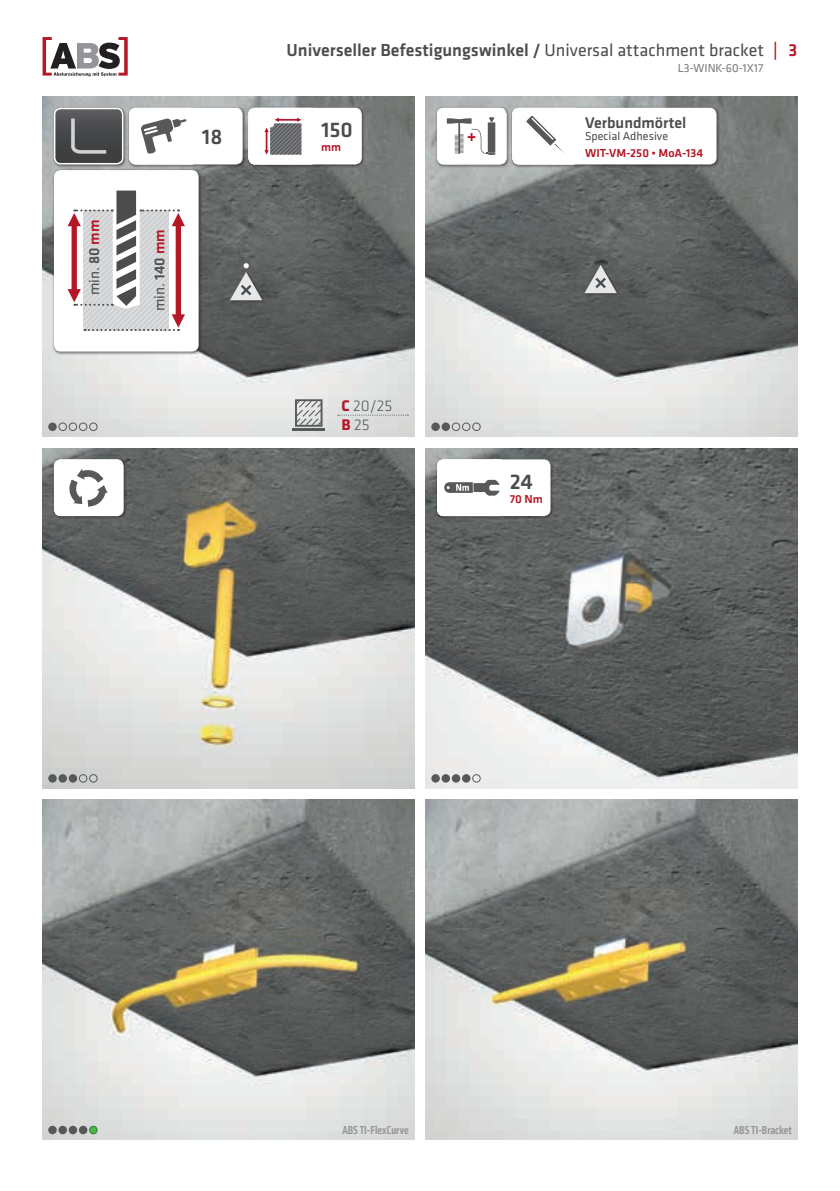
<style>
.page{position:relative;width:840px;height:1191px;background:#fff}
.page>*{position:absolute;margin:0;border:0;box-sizing:border-box;transform-origin:0 0}
.t1{font:500 22px "Klavika Basic";color:#4b4c4d}
.t2{font:500 18px "Klavika Basic";color:#4b4c4d}
.t3{font:500 16px "Klavika Basic";color:#4b4c4d}
.t4{font:300 16px/19.2px "Klavika Basic";color:#57585a}
.t5{font:15px "Klavika Basic";color:#4b4c4d}
.t6{font:500 12px/16.8px "Klavika Basic";color:#b41725}
.t7{font:500 12px "Klavika Condensed";color:#939598}
.t8{font:12px "Klavika Basic";color:#76787b}
.s1{font-weight:500}
.s2{font-weight:500;color:#b41725}
.s3{font-weight:400}
.s4{color:#b41725}
.s5{font-weight:700;color:#b41725}
.s6{font-weight:400;color:#4b4c4d}
.s7{font-family:"Klavika Condensed";font-weight:400}
</style>
<div class="page">
<svg style="left:43px;top:37px;width:85px;height:39px"></svg>
<img style="left:43px;top:448px;width:371px;height:340px">
<img style="left:425px;top:448px;width:372px;height:340px">
<img style="left:43px;top:799px;width:371px;height:341px">
<img style="left:425px;top:799px;width:372px;height:341px">
<img style="left:43px;top:96px;width:371px;height:341px">
<img style="left:425px;top:96px;width:372px;height:341px">
<div style="left:435px;top:458px;width:119px;height:61px;background:#231f20;opacity:.6"></div>
<div style="left:437px;top:459px;width:113px;height:57px;background:#fff;border-radius:7px"></div>
<svg style="left:437px;top:459px;width:69px;height:57px"></svg>
<div style="left:48px;top:774px;width:9px;height:8px;background:#57585a;border-radius:50%"></div>
<div style="left:58px;top:774px;width:9px;height:8px;background:#57585a;border-radius:50%"></div>
<div style="left:69px;top:774px;width:8px;height:8px;background:#57585a;border-radius:50%"></div>
<div style="left:79px;top:774px;width:8px;height:8px;border:1px solid #57585a;border-radius:50%"></div>
<div style="left:89px;top:774px;width:9px;height:8px;border:1px solid #57585a;border-radius:50%"></div>
<div style="left:48px;top:422px;width:9px;height:9px;background:#57585a;border-radius:50%"></div>
<div style="left:58px;top:422px;width:9px;height:9px;border:1px solid #57585a;border-radius:50%"></div>
<div style="left:69px;top:422px;width:8px;height:9px;border:1px solid #57585a;border-radius:50%"></div>
<div style="left:79px;top:422px;width:8px;height:9px;border:1px solid #57585a;border-radius:50%"></div>
<div style="left:89px;top:422px;width:9px;height:9px;border:1px solid #57585a;border-radius:50%"></div>
<svg style="left:48px;top:1125px;width:9px;height:9px"></svg>
<div style="left:58px;top:1125px;width:9px;height:9px;background:#57585a;border-radius:50%"></div>
<div style="left:69px;top:1125px;width:8px;height:9px;background:#57585a;border-radius:50%"></div>
<div style="left:79px;top:1125px;width:8px;height:9px;background:#57585a;border-radius:50%"></div>
<div style="left:90px;top:1126px;width:7px;height:7px;background:#4cb848;border-radius:50%"></div>
<div style="left:89px;top:1125px;width:9px;height:9px;border:1px solid #278335;border-radius:50%"></div>
<div style="left:52px;top:106px;width:75px;height:62px;background:#231f20;opacity:.6"></div>
<svg style="left:55px;top:108px;width:68px;height:56px;background:#525354"></svg>
<div style="left:54px;top:108px;width:69px;height:56px;border:2px solid #fff;border-radius:6px"></div>
<div style="left:127px;top:106px;width:119px;height:62px;background:#231f20;opacity:.6"></div>
<div style="left:129px;top:108px;width:113px;height:56px;background:#fff;border-radius:7px"></div>
<svg style="left:129px;top:108px;width:58px;height:56px"></svg>
<div style="left:246px;top:106px;width:119px;height:62px;background:#231f20;opacity:.6"></div>
<div style="left:248px;top:108px;width:113px;height:56px;background:#fff;border-radius:7px"></div>
<svg style="left:248px;top:108px;width:54px;height:56px"></svg>
<div style="left:52px;top:168px;width:150px;height:187px;background:#231f20;opacity:.6"></div>
<div style="left:54px;top:170px;width:144px;height:181px;background:#fff;border-radius:7px"></div>
<svg style="left:67px;top:190px;width:118px;height:141px"></svg>
<div style="left:435px;top:106px;width:75px;height:62px;background:#231f20;opacity:.6"></div>
<svg style="left:437px;top:108px;width:69px;height:56px"></svg>
<div style="left:510px;top:106px;width:209px;height:62px;background:#231f20;opacity:.6"></div>
<div style="left:512px;top:108px;width:204px;height:56px;background:#fff;border-radius:7px"></div>
<svg style="left:512px;top:108px;width:51px;height:56px"></svg>
<div style="left:583px;top:263px;width:37px;height:34px;background:#231f20;opacity:.6"></div>
<svg style="left:584px;top:265px;width:32px;height:28px"></svg>
<div style="left:228px;top:270px;width:38px;height:34px;background:#231f20;opacity:.6"></div>
<svg style="left:230px;top:263px;width:32px;height:37px"></svg>
<div style="left:431px;top:422px;width:8px;height:9px;background:#57585a;border-radius:50%"></div>
<div style="left:441px;top:422px;width:9px;height:9px;background:#57585a;border-radius:50%"></div>
<div style="left:451px;top:422px;width:9px;height:9px;border:1px solid #57585a;border-radius:50%"></div>
<div style="left:461px;top:422px;width:9px;height:9px;border:1px solid #57585a;border-radius:50%"></div>
<div style="left:472px;top:422px;width:8px;height:9px;border:1px solid #57585a;border-radius:50%"></div>
<div style="left:431px;top:774px;width:8px;height:8px;background:#57585a;border-radius:50%"></div>
<div style="left:441px;top:774px;width:9px;height:8px;background:#57585a;border-radius:50%"></div>
<div style="left:451px;top:774px;width:9px;height:8px;background:#57585a;border-radius:50%"></div>
<div style="left:461px;top:774px;width:9px;height:8px;background:#57585a;border-radius:50%"></div>
<div style="left:472px;top:774px;width:8px;height:8px;border:1px solid #57585a;border-radius:50%"></div>
<hr style="left:292px;top:428px;width:33px;height:3px;background:#57585a">
<svg style="left:295px;top:399px;width:27px;height:28px"></svg>
<svg style="left:337px;top:414px;width:71px;height:1px"></svg>
<div style="left:52px;top:458px;width:75px;height:61px;background:#231f20;opacity:.6"></div>
<svg style="left:54px;top:459px;width:69px;height:57px"></svg>
<p class="t5" style="left:84px;top:295px;width:77px;rotate:-90deg">min. <span class="s1">80</span> <span class="s2">mm</span></p>
<p class="t5" style="left:149px;top:311px;width:83px;rotate:-90deg">min. <span class="s1">140</span> <span class="s2">mm</span></p>
<p class="t2" style="left:286px;top:38px;width:512px">Universeller Befestigungswinkel / <span class="s3">Universal attachment bracket</span> <span class="s4">| 3</span></p>
<p class="t8" style="left:677px;top:60px;width:87px">L3-WINK-60-1X17</p>
<p class="t1" style="left:202px;top:122px;width:22px">18</p>
<p class="t1" style="left:321px;top:115px;width:33px">150</p>
<p class="t6" style="left:321px;top:139px;width:21px">mm</p>
<p class="t4" style="left:341px;top:396px;width:52px"><span class="s5">C</span> 20/25<br><span class="s5">B</span>25</p>
<p class="t3" style="left:584px;top:112px;width:103px">Verbundmörtel</p>
<p class="t6" style="left:584px;top:127px;width:120px"><span class="s6">Special Adhesive<br></span>WIT-VM-250 <span class="s7">•</span> MoA-134</p>
<p class="t1" style="left:509px;top:467px;width:25px">24</p>
<p class="t6" style="left:509px;top:490px;width:35px">70 Nm</p>
<p class="t7" style="left:342px;top:1122px;width:68px">ABS TI-FlexCurve</p>
<p class="t7" style="left:733px;top:1122px;width:59px">ABS TI-Bracket</p>
</div>
